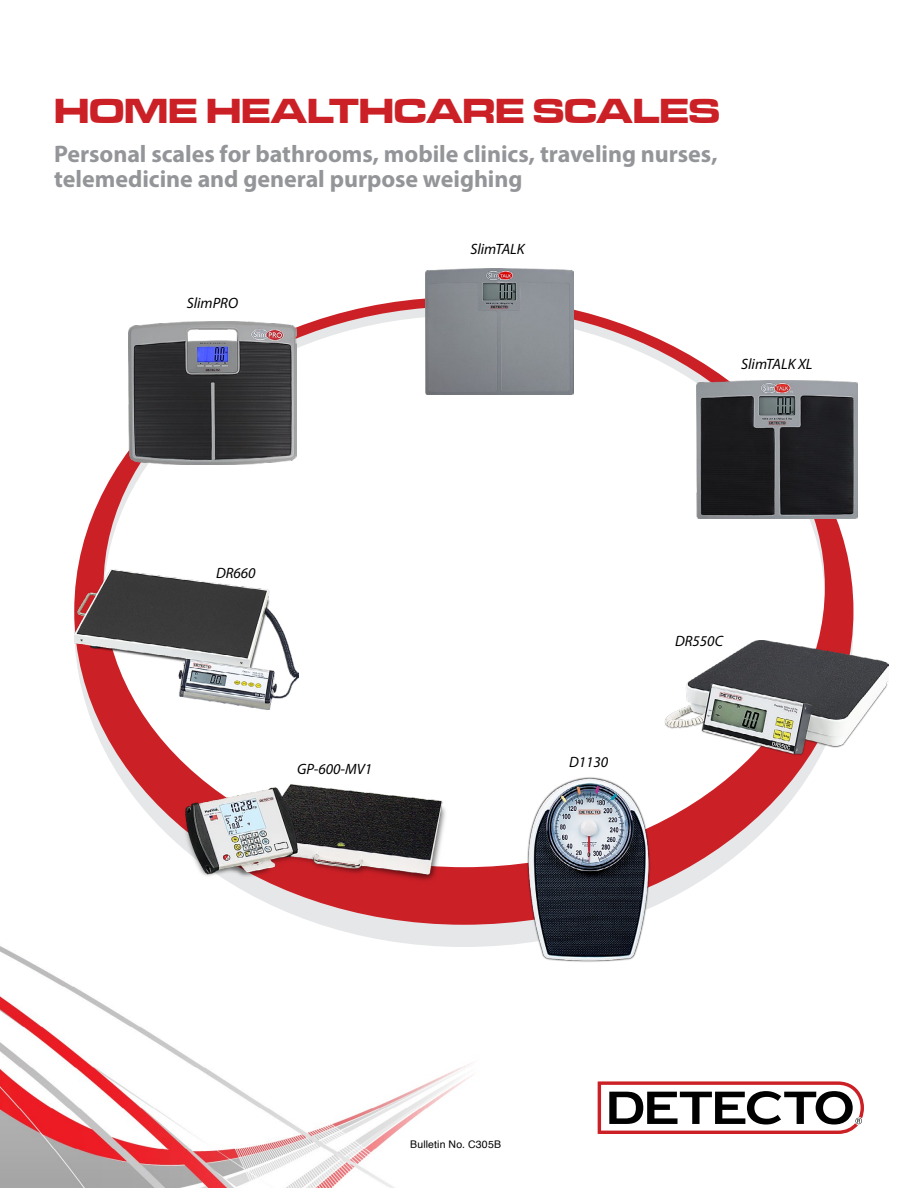
<style>
.page{position:relative;width:918px;height:1188px;background:#fff}
.page>*{position:absolute;margin:0;border:0;box-sizing:border-box;transform-origin:0 0}
.t1{font:36px "Microgramma D Bold Exte";color:#cc2027}
.t2{font:700 24px/25.5px "Myriad Pro";letter-spacing:-.005em;color:#939598}
.t3{font:italic 15px "Myriad Pro";color:#000}
.t4{font:10.5px "Helvetica";letter-spacing:.015em;color:#000}
</style>
<div class="page">
<img style="left:0;top:946px;width:473px;height:242px">
<svg style="left:74px;top:925px;width:452px;height:22px"></svg>
<svg style="left:598px;top:1081px;width:266px;height:53px"></svg>
<svg style="left:77px;top:297px;width:776px;height:628px"></svg>
<img style="left:697px;top:381px;width:160px;height:138px">
<div style="left:735px;top:352px;width:83px;height:23px;background:#fff"></div>
<img style="left:425px;top:269px;width:148px;height:126px">
<img style="left:665px;top:640px;width:223px;height:116px">
<div style="left:669px;top:629px;width:61px;height:22px;background:#fff"></div>
<img style="left:128px;top:321px;width:169px;height:144px">
<div style="left:181px;top:291px;width:63px;height:23px;background:#fff"></div>
<img style="left:526px;top:776px;width:125px;height:186px">
<div style="left:563px;top:751px;width:51px;height:22px;background:#fff"></div>
<div style="left:292px;top:758px;width:85px;height:22px;background:#fff"></div>
<img style="left:182px;top:783px;width:266px;height:101px">
<div style="left:210px;top:562px;width:52px;height:22px;background:#fff"></div>
<img style="left:74px;top:570px;width:224px;height:139px">
<h1 class="t1" style="left:54px;top:86px;width:668px">HOME HEALTHCARE SCALES</h1>
<p class="t2" style="left:54px;top:140px;width:665px">Personal scales for bathrooms, mobile clinics, traveling nurses, telemedicine and general purpose weighing</p>
<p class="t3" style="left:187px;top:294px;width:53px">SlimPRO</p>
<p class="t3" style="left:470px;top:240px;width:56px">SlimTALK</p>
<p class="t3" style="left:741px;top:355px;width:73px">SlimTALK XL</p>
<p class="t3" style="left:216px;top:564px;width:41px">DR660</p>
<p class="t3" style="left:297px;top:760px;width:77px">GP-600-MV1</p>
<p class="t3" style="left:569px;top:753px;width:41px">D1130</p>
<p class="t3" style="left:675px;top:631px;width:50px">DR550C</p>
<p class="t4" style="left:410px;top:1136px;width:92px">Bulletin No. C305B</p>
</div>
